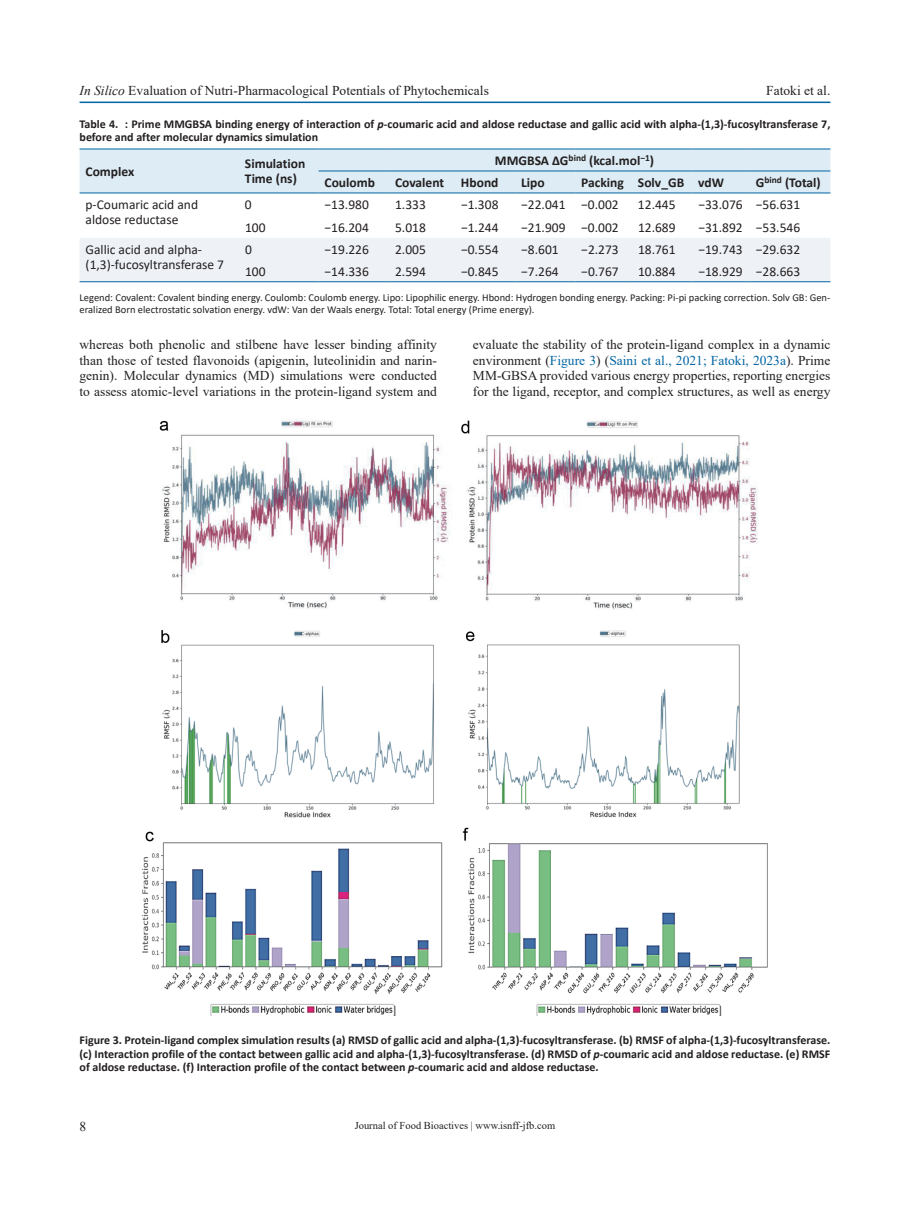
<style>
.page{position:relative;width:919px;height:1217px;background:#fff}
.page>*{position:absolute;margin:0;border:0;box-sizing:border-box;transform-origin:0 0}
.t1{font:13.5px/15.9px "Times New Roman";color:#231f20;text-align:justify}
.t2{font:13.5px/15px "Calibri";color:#231f20}
.t3{font:700 13.5px/15px "Calibri";color:#231f20}
.t4{font:700 12px/13.5px "Calibri";color:#231f20}
.t5{font:10.5px/12.6px "Calibri";color:#231f20}
.t6{font:10.5px "Times New Roman";color:#231f20}
.s1{font-style:italic}
.s2{color:#0065a4}
</style>
<div class="page">
<hr style="left:80px;top:101px;width:750px;height:2px;background:#0065a4">
<svg style="left:80px;top:149px;width:750px;height:132px"></svg>
<hr style="left:80px;top:192px;width:159px;height:1px;background:#0065a4">
<hr style="left:239px;top:192px;width:79px;height:1px;background:#0065a4">
<hr style="left:80px;top:148px;width:159px;height:1px;background:#0065a4">
<hr style="left:239px;top:148px;width:79px;height:1px;background:#0065a4">
<hr style="left:318px;top:148px;width:71px;height:1px;background:#0065a4">
<hr style="left:389px;top:148px;width:66px;height:1px;background:#0065a4">
<hr style="left:455px;top:148px;width:60px;height:1px;background:#0065a4">
<hr style="left:515px;top:148px;width:60px;height:1px;background:#0065a4">
<hr style="left:575px;top:148px;width:57px;height:1px;background:#0065a4">
<hr style="left:632px;top:148px;width:60px;height:1px;background:#0065a4">
<hr style="left:692px;top:148px;width:57px;height:1px;background:#0065a4">
<hr style="left:749px;top:148px;width:81px;height:1px;background:#0065a4">
<hr style="left:318px;top:170px;width:71px;height:1px;background:#0065a4">
<hr style="left:318px;top:192px;width:71px;height:1px;background:#0065a4">
<hr style="left:389px;top:170px;width:66px;height:1px;background:#0065a4">
<hr style="left:389px;top:192px;width:66px;height:1px;background:#0065a4">
<hr style="left:455px;top:170px;width:60px;height:1px;background:#0065a4">
<hr style="left:455px;top:192px;width:60px;height:1px;background:#0065a4">
<hr style="left:515px;top:170px;width:60px;height:1px;background:#0065a4">
<hr style="left:515px;top:192px;width:60px;height:1px;background:#0065a4">
<hr style="left:575px;top:170px;width:57px;height:1px;background:#0065a4">
<hr style="left:575px;top:192px;width:57px;height:1px;background:#0065a4">
<hr style="left:632px;top:170px;width:60px;height:1px;background:#0065a4">
<hr style="left:632px;top:192px;width:60px;height:1px;background:#0065a4">
<hr style="left:692px;top:170px;width:57px;height:1px;background:#0065a4">
<hr style="left:692px;top:192px;width:57px;height:1px;background:#0065a4">
<hr style="left:749px;top:170px;width:81px;height:1px;background:#0065a4">
<hr style="left:749px;top:192px;width:81px;height:1px;background:#0065a4">
<hr style="left:80px;top:281px;width:159px;height:1px;background:#0065a4">
<hr style="left:239px;top:281px;width:79px;height:1px;background:#0065a4">
<hr style="left:318px;top:281px;width:71px;height:1px;background:#0065a4">
<hr style="left:389px;top:281px;width:66px;height:1px;background:#0065a4">
<hr style="left:455px;top:281px;width:60px;height:1px;background:#0065a4">
<hr style="left:515px;top:281px;width:60px;height:1px;background:#0065a4">
<hr style="left:575px;top:281px;width:57px;height:1px;background:#0065a4">
<hr style="left:632px;top:281px;width:60px;height:1px;background:#0065a4">
<hr style="left:692px;top:281px;width:57px;height:1px;background:#0065a4">
<hr style="left:749px;top:281px;width:81px;height:1px;background:#0065a4">
<img style="left:142px;top:419px;width:626px;height:597px">
<p class="t1" style="left:80px;top:82px;width:411px"><span class="s1">In Silico</span> Evaluation of Nutri-Pharmacological Potentials of Phytochemicals</p>
<p class="t1" style="left:766px;top:82px;width:66px">Fatoki et al.</p>
<p class="t4" style="left:80px;top:117px;width:752px">Table 4. : Prime MMGBSA binding energy of interaction of <span class="s1">p</span>-coumaric acid and aldose reductase and gallic acid with alpha-(1,3)-fucosyltransferase 7, before and after molecular dynamics simulation</p>
<p class="t3" style="left:86px;top:164px;width:50px">Complex</p>
<p class="t3" style="left:245px;top:156px;width:62px">Simulation<br>Time (ns)</p>
<p class="t3" style="left:495px;top:153px;width:161px">MMGBSA ΔG<sup>bind</sup> (kcal.mol<sup>−1</sup>)</p>
<p class="t3" style="left:324px;top:175px;width:52px">Coulomb</p>
<p class="t3" style="left:395px;top:175px;width:105px">Covalent Hbond</p>
<p class="t3" style="left:521px;top:175px;width:25px">Lipo</p>
<p class="t3" style="left:581px;top:175px;width:144px">Packing Solv_GB vdW</p>
<p class="t3" style="left:755px;top:175px;width:66px">G<sup>bind</sup> (Total)</p>
<p class="t2" style="left:86px;top:197px;width:114px">p-Coumaric acid and aldose reductase</p>
<p class="t2" style="left:245px;top:197px;width:8px">0</p>
<p class="t2" style="left:324px;top:197px;width:46px">−13.980</p>
<p class="t2" style="left:395px;top:197px;width:32px">1.333</p>
<p class="t2" style="left:461px;top:197px;width:39px">−1.308</p>
<p class="t2" style="left:521px;top:197px;width:99px">−22.041 −0.002</p>
<p class="t2" style="left:638px;top:197px;width:39px">12.445</p>
<p class="t2" style="left:698px;top:197px;width:103px">−33.076 −56.631</p>
<p class="t2" style="left:245px;top:219px;width:22px">100</p>
<p class="t2" style="left:324px;top:219px;width:46px">−16.204</p>
<p class="t2" style="left:395px;top:219px;width:32px">5.018</p>
<p class="t2" style="left:461px;top:219px;width:39px">−1.244</p>
<p class="t2" style="left:521px;top:219px;width:99px">−21.909 −0.002</p>
<p class="t2" style="left:638px;top:219px;width:39px">12.689</p>
<p class="t2" style="left:698px;top:219px;width:103px">−31.892 −53.546</p>
<p class="t2" style="left:86px;top:241px;width:140px">Gallic acid and alpha-(1,3)-fucosyltransferase 7</p>
<p class="t2" style="left:245px;top:241px;width:8px">0</p>
<p class="t2" style="left:324px;top:241px;width:46px">−19.226</p>
<p class="t2" style="left:395px;top:241px;width:32px">2.005</p>
<p class="t2" style="left:461px;top:241px;width:39px">−0.554</p>
<p class="t2" style="left:521px;top:241px;width:39px">−8.601</p>
<p class="t2" style="left:581px;top:241px;width:39px">−2.273</p>
<p class="t2" style="left:638px;top:241px;width:39px">18.761</p>
<p class="t2" style="left:698px;top:241px;width:103px">−19.743 −29.632</p>
<p class="t2" style="left:245px;top:263px;width:22px">100</p>
<p class="t2" style="left:324px;top:263px;width:46px">−14.336</p>
<p class="t2" style="left:395px;top:263px;width:32px">2.594</p>
<p class="t2" style="left:461px;top:263px;width:39px">−0.845</p>
<p class="t2" style="left:521px;top:263px;width:39px">−7.264</p>
<p class="t2" style="left:581px;top:263px;width:39px">−0.767</p>
<p class="t2" style="left:638px;top:263px;width:39px">10.884</p>
<p class="t2" style="left:698px;top:263px;width:103px">−18.929 −28.663</p>
<p class="t5" style="left:80px;top:290px;width:752px">Legend: Covalent: Covalent binding energy. Coulomb: Coulomb energy. Lipo: Lipophilic energy. Hbond: Hydrogen bonding energy. Packing: Pi-pi packing correction. Solv GB: Gen&shy;eralized Born electrostatic solvation energy. vdW: Van der Waals energy. Total: Total energy (Prime energy).</p>
<p class="t1" style="left:79px;top:335px;width:359px">whereas both phenolic and stilbene have lesser binding affinity than those of tested flavonoids (apigenin, luteolinidin and narin&shy;genin). Molecular dynamics (MD) simulations were conducted to assess atomic-level variations in the protein-ligand system and</p>
<p class="t1" style="left:473px;top:335px;width:359px">evaluate the stability of the protein-ligand complex in a dynamic environment (<span class="s2">Figure 3</span>) (<span class="s2">Saini et al., 2021; Fatoki, 2023a</span>). Prime MM-GBSA provided various energy properties, reporting energies for the ligand, receptor, and complex structures, as well as energy</p>
<p class="t4" style="left:80px;top:1032px;width:752px;text-align:justify">Figure 3. Protein-ligand complex simulation results (a) RMSD of gallic acid and alpha-(1,3)-fucosyltransferase. (b) RMSF of alpha-(1,3)-fucosyltransferase. (c) Interaction profile of the contact between gallic acid and alpha-(1,3)-fucosyltransferase. (d) RMSD of <span class="s1">p</span>-coumaric acid and aldose reductase. (e) RMSF of aldose reductase. (f) Interaction profile of the contact between <span class="s1">p</span>-coumaric acid and aldose reductase.</p>
<p class="t1" style="left:80px;top:1118px;width:8px">8</p>
<p class="t6" style="left:354px;top:1117px;width:202px">Journal of Food Bioactives | www.isnff-jfb.com</p>
</div>
